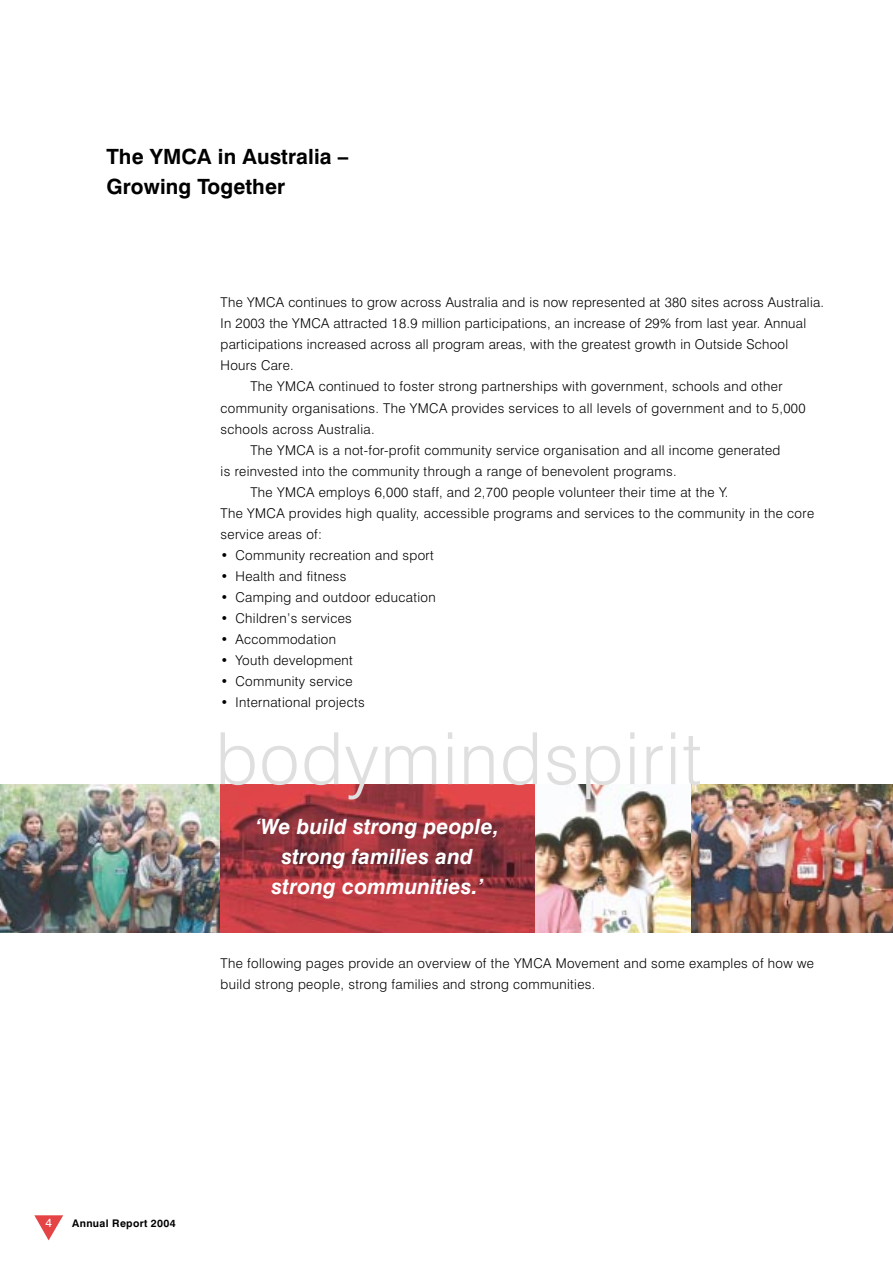
<style>
.page{position:relative;width:893px;height:1262px;background:#fff}
.page>*{position:absolute;margin:0;border:0;box-sizing:border-box;transform-origin:0 0}
.t1{font:300 72px "Swiss 721 BT";letter-spacing:.025em;color:#dfdfdf}
.t2{font:italic 700 21px/30px "Swiss 721 BT";letter-spacing:.005em;color:#fff;text-align:center}
.t3{font:700 21px/30px "Swiss 721 BT";letter-spacing:.005em;color:#000}
.t4{font:300 13.5px/21px "Swiss 721 BT";letter-spacing:.025em;color:#000}
.t5{font:12px "Swiss 721 BT";color:#fff}
.t6{font:700 10.5px "Swiss 721 BT";letter-spacing:.03em;color:#000}
</style>
<div class="page">
<svg style="left:34px;top:1215px;width:29px;height:25px"></svg>
<img style="left:0;top:784px;width:892px;height:149px">
<h2 class="t3" style="left:106px;top:144px;width:243px">The YMCA in Australia –<br>Growing Together</h2>
<p class="t4" style="left:221px;top:294px;width:605px">The YMCA continues to grow across Australia and is now represented at 380 sites across Australia.</p>
<p class="t4" style="left:221px;top:315px;width:587px">In 2003 the YMCA attracted 18.9 million participations, an increase of 29% from last year. Annual</p>
<p class="t4" style="left:221px;top:336px;width:569px">participations increased across all program areas, with the greatest growth in Outside School</p>
<p class="t4" style="left:221px;top:357px;width:75px">Hours Care.</p>
<p class="t4" style="left:250px;top:378px;width:533px">The YMCA continued to foster strong partnerships with government, schools and other</p>
<p class="t4" style="left:221px;top:399px;width:586px">community organisations. The YMCA provides services to all levels of government and to 5,000</p>
<p class="t4" style="left:221px;top:420px;width:155px">schools across Australia.</p>
<p class="t4" style="left:250px;top:441px;width:531px">The YMCA is a not-for-profit community service organisation and all income generated</p>
<p class="t4" style="left:221px;top:462px;width:457px">is reinvested into the community through a range of benevolent programs.</p>
<p class="t4" style="left:250px;top:483px;width:479px">The YMCA employs 6,000 staff, and 2,700 people volunteer their time at the Y.</p>
<p class="t4" style="left:221px;top:504px;width:595px">The YMCA provides high quality, accessible programs and services to the community in the core</p>
<p class="t4" style="left:221px;top:525px;width:103px">service areas of:</p>
<p class="t4" style="left:221px;top:546px;width:215px">• Community recreation and sport</p>
<p class="t4" style="left:221px;top:567px;width:127px">• Health and fitness</p>
<p class="t4" style="left:221px;top:588px;width:216px">• Camping and outdoor education</p>
<p class="t4" style="left:221px;top:609px;width:133px">• Children’s services</p>
<p class="t4" style="left:221px;top:630px;width:117px">• Accommodation</p>
<p class="t4" style="left:221px;top:651px;width:134px">• Youth development</p>
<p class="t4" style="left:221px;top:672px;width:134px">• Community service</p>
<p class="t4" style="left:221px;top:693px;width:146px">• International projects</p>
<h1 class="t1" style="left:216px;top:733px;width:487px">bodymindspirit</h1>
<h2 class="t2" style="left:255px;top:813px;width:245px">‘We build strong people, strong families and strong communities.’</h2>
<p class="t4" style="left:221px;top:954px;width:595px">The following pages provide an overview of the YMCA Movement and some examples of how we build strong people, strong families and strong communities.</p>
<p class="t5" style="left:46px;top:1218px;width:8px">4</p>
<p class="t6" style="left:72px;top:1219px;width:105px">Annual Report 2004</p>
</div>
